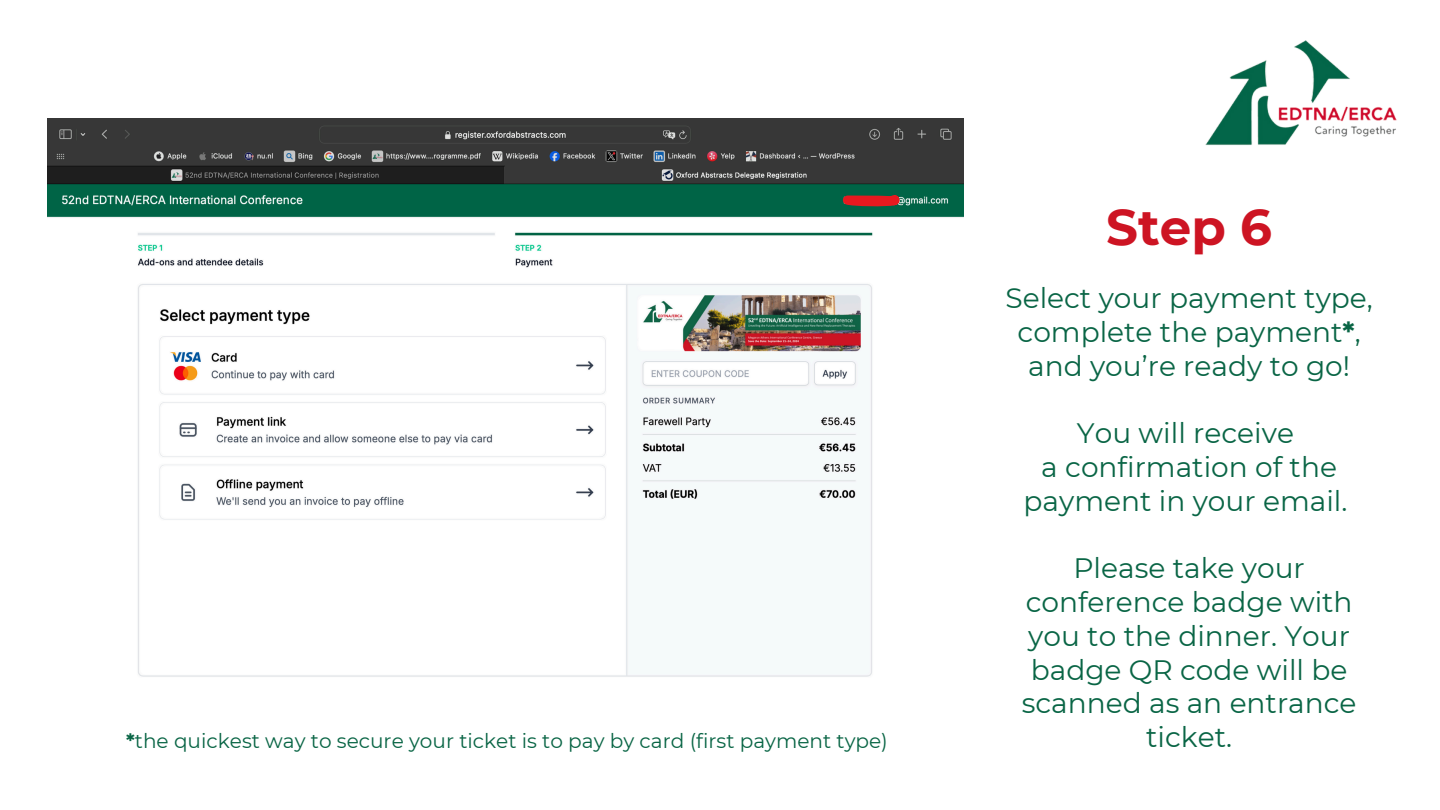
<style>
.page{position:relative;width:1440px;height:810px;background:#fff}
.page>*{position:absolute;margin:0;border:0;box-sizing:border-box;transform-origin:0 0}
.t1{font:700 50px "Montserrat";color:#cd1423}
.t2{font:28.1px/33.8px "Montserrat";color:#096545;text-align:center}
.t3{font:20.1px "Montserrat";color:#096545}
.s1{font-weight:700}
</style>
<div class="page">
<img style="left:47px;top:119px;width:916px;height:558px">
<img style="left:1205px;top:40px;width:192px;height:106px">
<svg style="left:843px;top:195px;width:56px;height:11px"></svg>
<p class="t1" style="left:1106px;top:197px;width:167px">Step 6</p>
<p class="t2" style="left:1005px;top:281px;width:369px">Select your payment type, complete the payment<span class="s1">*</span>, and you’re ready to go!</p>
<h1 class="t2" style="left:1024px;top:416px;width:325px">You will receive<br>a confirmation of the payment in your email.</h1>
<h2 class="t2" style="left:1022px;top:551px;width:336px">Please take your conference badge with you to the dinner. Your badge QR code will be scanned as an entrance</h2>
<h2 class="t3" style="left:126px;top:728px;width:763px"><span class="s1">*</span>the quickest way to secure your ticket is to pay by card (first payment type)</h2>
<h2 class="t2" style="left:1146px;top:720px;width:87px">ticket.</h2>
</div>
